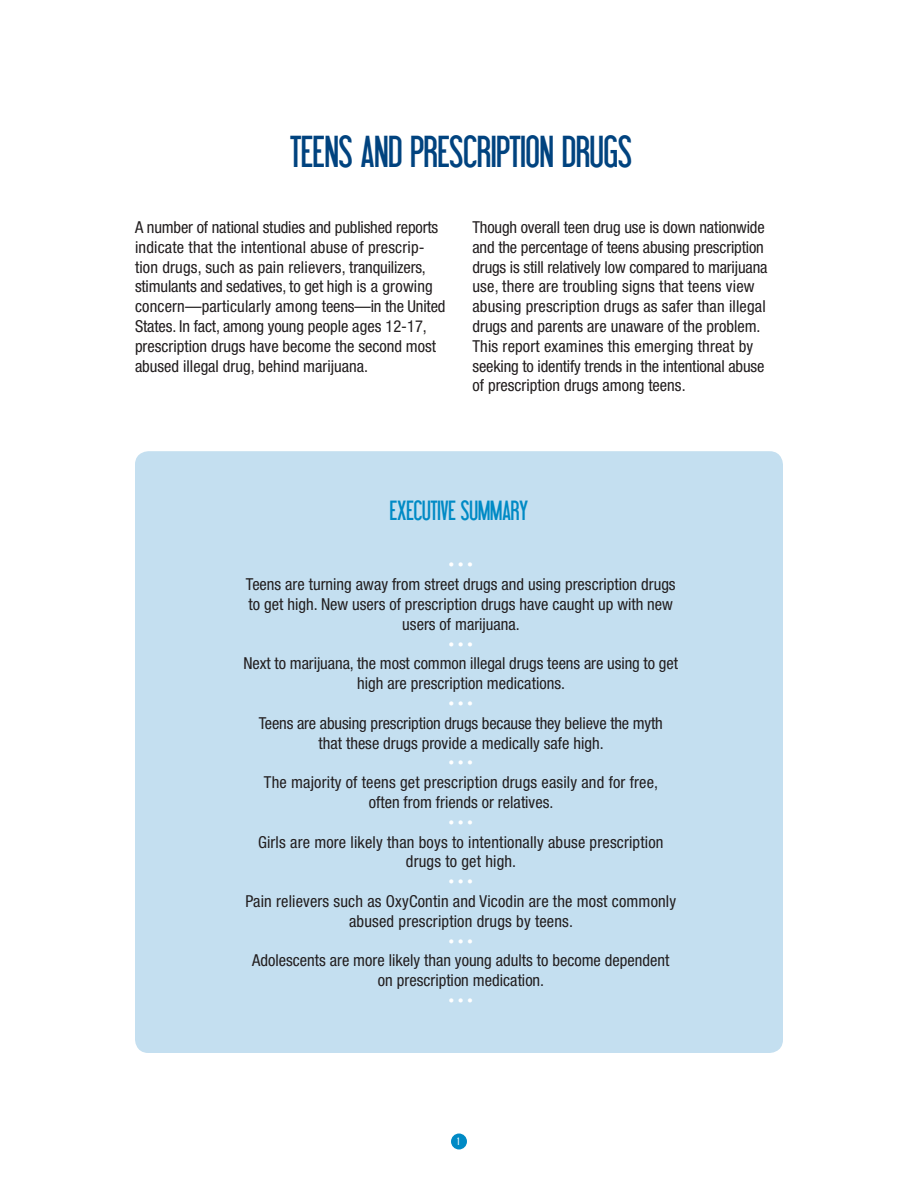
<style>
.page{position:relative;width:918px;height:1188px;background:#fff}
.page>*{position:absolute;margin:0;border:0;box-sizing:border-box;transform-origin:0 0}
.HEADING_ONE_-_LIBEL{font:43.5px "Libel Suit";color:#01437f}
.SUB_HEADING_-_HELVET{font:27px "Libel Suit";color:#008ac5}
.BODY_COPY_-_HELVETIC{font:condensed 16.5px/19.8px "Helvetica Neue";color:#231f20;text-align:center}
.BODY_COPY_-_HELVETIC-2{font:16.5px "Universal Newswith Comm Pi";color:#fff}
.HEADING_ONE_-_LIBEL-2{font:10.35px "Libel Suit";color:#fff}
</style>
<div class="page">
<div style="left:135px;top:451px;width:648px;height:602px;background:#c4dff0;border-radius:14px"></div>
<div style="left:451px;top:1134px;width:16px;height:15px;background:#008ac5;border-radius:50%"></div>
<p class="HEADING_ONE_-_LIBEL" style="left:290px;top:128px;width:343px">TEENS AND PRESCRIPTION DRUGS</p>
<p class="BODY_COPY_-_HELVETIC" style="left:135px;top:217px;width:312px;text-align:left">A number of national studies and published reports indicate that the intentional abuse of prescrip&shy;tion drugs, such as pain relievers, tranquilizers, stimulants and sedatives, to get high is a growing concern-—particularly among teens—in the United States. In fact, among young people ages 12-17, prescription drugs have become the second most abused illegal drug, behind marijuana.</p>
<p class="BODY_COPY_-_HELVETIC" style="left:472px;top:217px;width:296px;text-align:left">Though overall teen drug use is down nationwide and the percentage of teens abusing prescription drugs is still relatively low compared to marijuana use, there are troubling signs that teens view abusing prescription drugs as safer than illegal drugs and parents are unaware of the problem.<br>This report examines this emerging threat by seeking to identify trends in the intentional abuse of prescription drugs among teens.</p>
<p class="SUB_HEADING_-_HELVET" style="left:390px;top:496px;width:140px">EXECUTIVE SUMMARY</p>
<p class="BODY_COPY_-_HELVETIC-2" style="left:449px;top:558px;width:25px">• • •</p>
<p class="BODY_COPY_-_HELVETIC" style="left:246px;top:574px;width:431px">Teens are turning away from street drugs and using prescription drugs to get high. New users of prescription drugs have caught up with new users of marijuana.</p>
<p class="BODY_COPY_-_HELVETIC-2" style="left:449px;top:637px;width:25px">• • •</p>
<p class="BODY_COPY_-_HELVETIC" style="left:244px;top:654px;width:436px">Next to marijuana, the most common illegal drugs teens are using to get high are prescription medications.</p>
<p class="BODY_COPY_-_HELVETIC-2" style="left:449px;top:696px;width:25px">• • •</p>
<p class="BODY_COPY_-_HELVETIC" style="left:259px;top:713px;width:406px">Teens are abusing prescription drugs because they believe the myth that these drugs provide a medically safe high.</p>
<p class="BODY_COPY_-_HELVETIC-2" style="left:449px;top:756px;width:25px">• • •</p>
<p class="BODY_COPY_-_HELVETIC" style="left:264px;top:772px;width:396px">The majority of teens get prescription drugs easily and for free, often from friends or relatives.</p>
<p class="BODY_COPY_-_HELVETIC-2" style="left:449px;top:815px;width:25px">• • •</p>
<p class="BODY_COPY_-_HELVETIC" style="left:258px;top:832px;width:407px">Girls are more likely than boys to intentionally abuse prescription drugs to get high.</p>
<p class="BODY_COPY_-_HELVETIC-2" style="left:449px;top:875px;width:25px">• • •</p>
<p class="BODY_COPY_-_HELVETIC" style="left:245px;top:891px;width:432px">Pain relievers such as OxyContin and Vicodin are the most commonly abused prescription drugs by teens.</p>
<p class="BODY_COPY_-_HELVETIC-2" style="left:449px;top:934px;width:25px">• • •</p>
<p class="BODY_COPY_-_HELVETIC" style="left:252px;top:951px;width:419px">Adolescents are more likely than young adults to become dependent on prescription medication.</p>
<p class="BODY_COPY_-_HELVETIC-2" style="left:449px;top:993px;width:25px">• • •</p>
<p class="HEADING_ONE_-_LIBEL-2" style="left:457px;top:1136px;width:3px">1</p>
</div>
